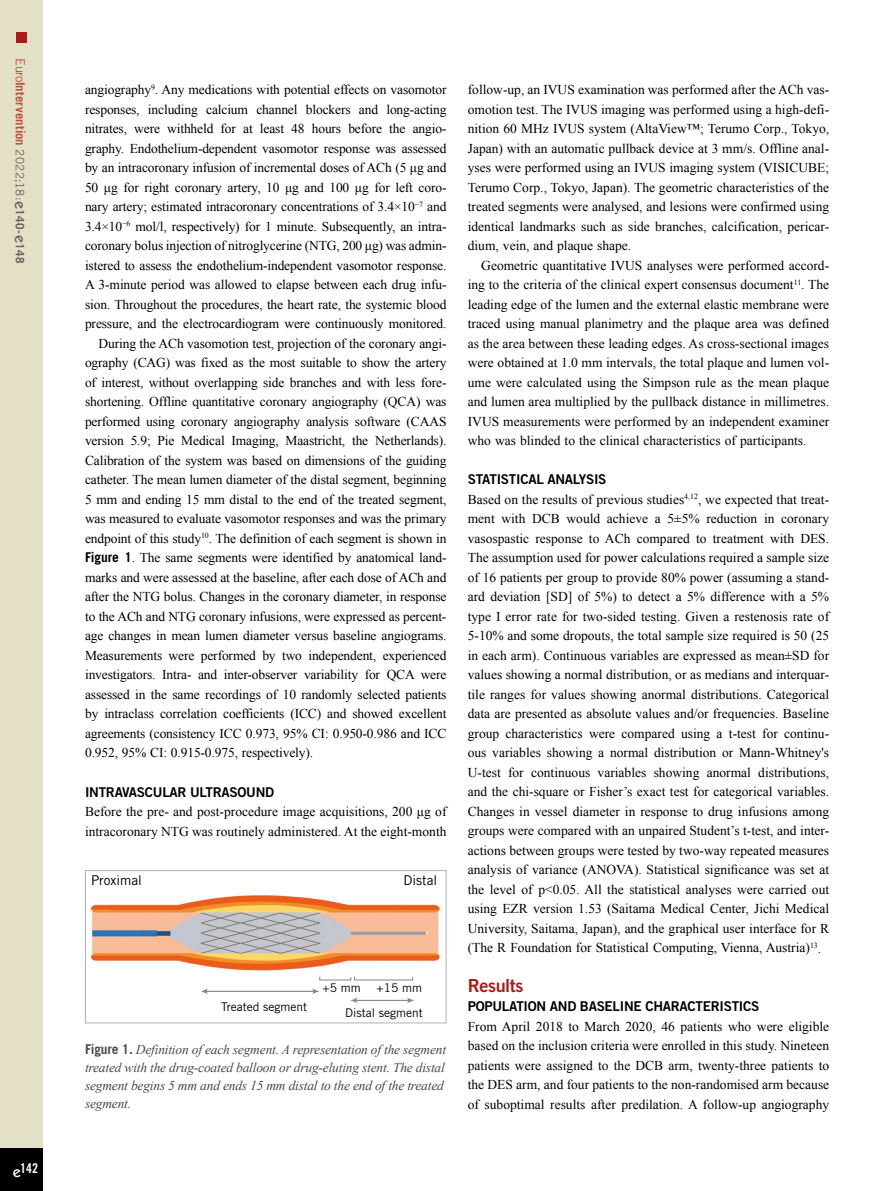
<style>
.page{position:relative;width:893px;height:1191px;background:#fff}
.page>*{position:absolute;margin:0;border:0;box-sizing:border-box;transform-origin:0 0}
.t1{font:18px "Trade Gothic LT Std Bd 2";letter-spacing:-.02em;color:#a91b18}
.t2{font:13.5px/19.5px "Times New Roman";letter-spacing:-.01em;color:#000;text-align:justify}
.t3{font:italic 13.5px/18px "Times New Roman";letter-spacing:-.015em;color:#4a4a49}
.t4{font:13.5px "Trade Gothic LT Std Bd 2";letter-spacing:-.02em;color:#000}
.t5{font:13.5px "Trade Gothic LT Std";color:#000}
.t6{font:13.5px "Trade Gothic LT Std Bd Cn 20";color:#fff}
.t7{font:700 12.75px "Trade Gothic LT Std";letter-spacing:.005em;color:#bc533d}
.t8{font:12px "Trade Gothic LT Std";color:#000}
.t9{font:11.85px "Trade Gothic LT Std";color:#000}
.s1{font-weight:400}
.s2{font-weight:400;font-size:11.7px;color:#646363}
.s3{font-family:"ITC Kabel Std";font-weight:500;font-size:15px;color:#646363}
.s4{font-size:11.7px;color:#646363}
.s5{font-family:"ITC Kabel Std";font-weight:500;font-size:15px}
.s6{font-family:"Trade Gothic LT Std";font-weight:700}
.s7{font-family:"Trade Gothic LT Std";font-weight:700;font-style:normal}
</style>
<div class="page">
<div style="left:0;top:0;width:43px;height:1191px;background:#e4e0c5"></div>
<div style="left:0;top:1148px;width:43px;height:43px;background:#000"></div>
<div style="left:16px;top:32px;width:10px;height:10px;background:#a91b18"></div>
<img style="left:90px;top:895px;width:352px;height:76px">
<svg style="left:319px;top:976px;width:94px;height:4px"></svg>
<hr style="left:206px;top:990px;width:108px;height:2px;background:#878787">
<svg style="left:201px;top:988px;width:7px;height:6px"></svg>
<svg style="left:312px;top:988px;width:7px;height:6px"></svg>
<hr style="left:356px;top:999px;width:53px;height:2px;background:#878787">
<svg style="left:351px;top:997px;width:7px;height:6px"></svg>
<svg style="left:407px;top:997px;width:7px;height:6px"></svg>
<div style="left:85px;top:870px;width:361px;height:153px;border:1px solid #b3b2b2"></div>
<p class="t7" style="left:28px;top:58px;width:207px;rotate:90deg"><span class="s1">Euro</span>Intervention <span class="s2">2022;18:</span><span class="s3">e</span><span class="s4">140-</span><span class="s3">e</span><span class="s4">148</span></p>
<p class="t6" style="left:13px;top:1160px;width:27px"><span class="s5">e</span>142</p>
<p class="t2" style="left:85px;top:80px;width:363px">angiography<sup>9</sup>. Any medications with potential effects on vasomotor</p>
<p class="t2" style="left:85px;top:99px;width:363px">responses, including calcium channel blockers and long-acting</p>
<p class="t2" style="left:85px;top:119px;width:363px">nitrates, were withheld for at least 48 hours before the angio-</p>
<p class="t2" style="left:85px;top:138px;width:363px">graphy. Endothelium-dependent vasomotor response was assessed</p>
<p class="t2" style="left:85px;top:158px;width:363px">by an intracoronary infusion of incremental doses of ACh (5 μg and</p>
<p class="t2" style="left:85px;top:177px;width:363px">50 μg for right coronary artery, 10 μg and 100 μg for left coro-</p>
<p class="t2" style="left:85px;top:197px;width:363px">nary artery; estimated intracoronary concentrations of 3.4×10<sup>−7</sup> and</p>
<p class="t2" style="left:85px;top:216px;width:363px">3.4×10<sup>−6</sup> mol/l, respectively) for 1 minute. Subsequently, an intra-</p>
<p class="t2" style="left:85px;top:236px;width:363px">coronary bolus injection of nitroglycerine (NTG, 200 μg) was admin-</p>
<p class="t2" style="left:85px;top:255px;width:363px">istered to assess the endothelium-independent vasomotor response.</p>
<p class="t2" style="left:85px;top:275px;width:363px">A 3-minute period was allowed to elapse between each drug infu-</p>
<p class="t2" style="left:85px;top:294px;width:363px">sion. Throughout the procedures, the heart rate, the systemic blood</p>
<p class="t2" style="left:85px;top:314px;width:363px">pressure, and the electrocardiogram were continuously monitored.</p>
<p class="t2" style="left:99px;top:333px;width:349px">During the ACh vasomotion test, projection of the coronary angi-</p>
<p class="t2" style="left:85px;top:353px;width:363px">ography (CAG) was fixed as the most suitable to show the artery</p>
<p class="t2" style="left:85px;top:372px;width:363px">of interest, without overlapping side branches and with less fore-</p>
<p class="t2" style="left:85px;top:392px;width:363px">shortening. Offline quantitative coronary angiography (QCA) was</p>
<p class="t2" style="left:85px;top:411px;width:363px">performed using coronary angiography analysis software (CAAS</p>
<p class="t2" style="left:85px;top:431px;width:363px">version 5.9; Pie Medical Imaging, Maastricht, the Netherlands).</p>
<p class="t2" style="left:85px;top:450px;width:363px">Calibration of the system was based on dimensions of the guiding</p>
<p class="t2" style="left:85px;top:470px;width:363px">catheter. The mean lumen diameter of the distal segment, beginning</p>
<p class="t2" style="left:85px;top:489px;width:363px">5 mm and ending 15 mm distal to the end of the treated segment,</p>
<p class="t2" style="left:85px;top:509px;width:363px">was measured to evaluate vasomotor responses and was the primary</p>
<p class="t2" style="left:85px;top:528px;width:363px">endpoint of this study<sup>10</sup>. The definition of each segment is shown in</p>
<p class="t2" style="left:85px;top:548px;width:363px"><span class="s6">Figure 1</span>. The same segments were identified by anatomical land-</p>
<p class="t2" style="left:85px;top:567px;width:363px">marks and were assessed at the baseline, after each dose of ACh and</p>
<p class="t2" style="left:85px;top:587px;width:363px">after the NTG bolus. Changes in the coronary diameter, in response</p>
<p class="t2" style="left:85px;top:606px;width:363px">to the ACh and NTG coronary infusions, were expressed as percent-</p>
<p class="t2" style="left:85px;top:626px;width:363px">age changes in mean lumen diameter versus baseline angiograms.</p>
<p class="t2" style="left:85px;top:645px;width:363px">Measurements were performed by two independent, experienced</p>
<p class="t2" style="left:85px;top:665px;width:363px">investigators. Intra- and inter-observer variability for QCA were</p>
<p class="t2" style="left:85px;top:684px;width:363px">assessed in the same recordings of 10 randomly selected patients</p>
<p class="t2" style="left:85px;top:704px;width:363px">by intraclass correlation coefficients (ICC) and showed excellent</p>
<p class="t2" style="left:85px;top:723px;width:363px">agreements (consistency ICC 0.973, 95% CI: 0.950-0.986 and ICC</p>
<p class="t2" style="left:85px;top:743px;width:230px">0.952, 95% CI: 0.915-0.975, respectively).</p>
<p class="t4" style="left:85px;top:783px;width:191px">INTRAVASCULAR ULTRASOUND</p>
<p class="t2" style="left:85px;top:801px;width:363px">Before the pre- and post-procedure image acquisitions, 200 μg of intracoronary NTG was routinely administered. At the eight-month</p>
<p class="t5" style="left:91px;top:871px;width:52px">Proximal</p>
<p class="t5" style="left:403px;top:871px;width:35px">Distal</p>
<p class="t8" style="left:221px;top:1000px;width:87px">Treated segment</p>
<p class="t9" style="left:322px;top:981px;width:40px">+5 mm</p>
<p class="t9" style="left:376px;top:981px;width:47px">+15 mm</p>
<p class="t8" style="left:345px;top:1006px;width:79px">Distal segment</p>
<p class="t3" style="left:85px;top:1040px;width:363px"><span class="s7">Figure 1.</span> Definition of each segment. A representation of the segment treated with the drug-coated balloon or drug-eluting stent. The distal segment begins 5 mm and ends 15 mm distal to the end of the treated segment.</p>
<p class="t2" style="left:468px;top:80px;width:363px">follow-up, an IVUS examination was performed after the ACh vas&shy;omotion test. The IVUS imaging was performed using a high-defi&shy;nition 60 MHz IVUS system (AltaView™; Terumo Corp., Tokyo, Japan) with an automatic pullback device at 3 mm/s. Offline anal&shy;yses were performed using an IVUS imaging system (VISICUBE; Terumo Corp., Tokyo, Japan). The geometric characteristics of the treated segments were analysed, and lesions were confirmed using identical landmarks such as side branches, calcification, pericar&shy;dium, vein, and plaque shape.</p>
<p class="t2" style="left:468px;top:255px;width:363px;text-indent:14px">Geometric quantitative IVUS analyses were performed accord&shy;ing to the criteria of the clinical expert consensus document<sup>11</sup>. The leading edge of the lumen and the external elastic membrane were traced using manual planimetry and the plaque area was defined as the area between these leading edges. As cross-sectional images were obtained at 1.0 mm intervals, the total plaque and lumen vol&shy;ume were calculated using the Simpson rule as the mean plaque and lumen area multiplied by the pullback distance in millimetres.<br>IVUS measurements were performed by an independent examiner who was blinded to the clinical characteristics of participants.</p>
<p class="t4" style="left:468px;top:471px;width:140px">STATISTICAL ANALYSIS</p>
<p class="t2" style="left:468px;top:489px;width:363px">Based on the results of previous studies<sup>4,12</sup>, we expected that treat&shy;ment with DCB would achieve a 5±5% reduction in coronary vasospastic response to ACh compared to treatment with DES.<br>The assumption used for power calculations required a sample size of 16 patients per group to provide 80% power (assuming a stand&shy;ard deviation [SD] of 5%) to detect a 5% difference with a 5% type I error rate for two-sided testing. Given a restenosis rate of 5-10% and some dropouts, the total sample size required is 50 (25 in each arm). Continuous variables are expressed as mean±SD for values showing a normal distribution, or as medians and interquar&shy;tile ranges for values showing anormal distributions. Categorical data are presented as absolute values and/or frequencies. Baseline group characteristics were compared using a t-test for continu&shy;ous variables showing a normal distribution or Mann-Whitney's U-test for continuous variables showing anormal distributions, and the chi-square or Fisher’s exact test for categorical variables.<br>Changes in vessel diameter in response to drug infusions among groups were compared with an unpaired Student’s t-test, and inter&shy;actions between groups were tested by two-way repeated measures analysis of variance (ANOVA). Statistical significance was set at the level of p&lt;0.05. All the statistical analyses were carried out using EZR version 1.53 (Saitama Medical Center, Jichi Medical University, Saitama, Japan), and the graphical user interface for R (The R Foundation for Statistical Computing, Vienna, Austria)<sup>13</sup>.</p>
<h1 class="t1" style="left:468px;top:974px;width:57px">Results</h1>
<p class="t4" style="left:468px;top:998px;width:293px">POPULATION AND BASELINE CHARACTERISTICS</p>
<p class="t2" style="left:468px;top:1016px;width:363px">From April 2018 to March 2020, 46 patients who were eligible based on the inclusion criteria were enrolled in this study. Nineteen patients were assigned to the DCB arm, twenty-three patients to the DES arm, and four patients to the non-randomised arm because of suboptimal results after predilation. A follow-up angiography</p>
</div>
